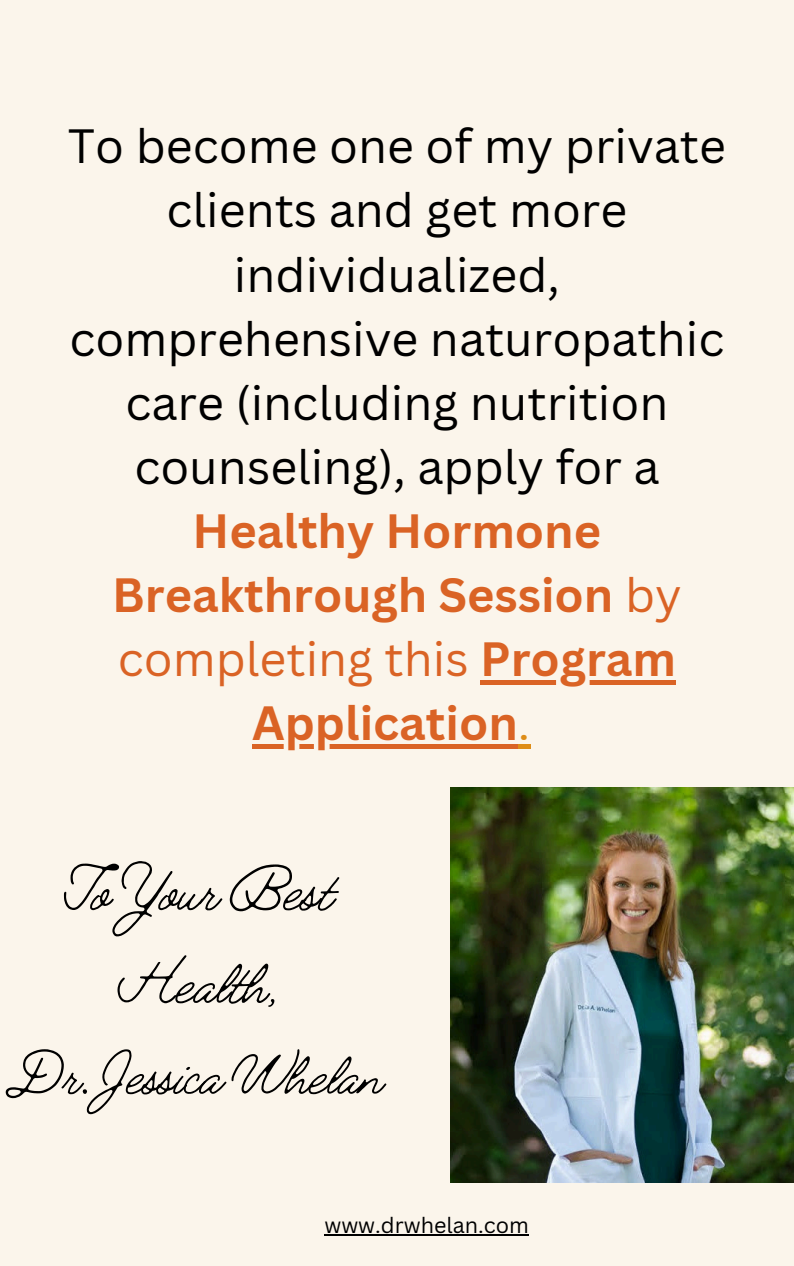
<style>
.page{position:relative;width:794px;height:1266px;background:#fff}
.page>*{position:absolute;margin:0;border:0;box-sizing:border-box;transform-origin:0 0}
.t1{font:300 67.43px/92.9px "Jimmy Script";color:#000;text-align:center}
.t2{font:300 64.5px "Jimmy Script";color:#000}
.t3{font:46.8px/64.1px "Canva Sans";color:#000;text-align:center}
.t4{font:700 46.8px "Canva Sans";color:#da6325}
.t5{font:21.6px "Canva Sans";color:#000}
.s1{font-weight:700;color:#da6325}
.s2{color:#da6325}
.s3{font-weight:400;color:#de8d17}
</style>
<div class="page">
<div style="left:0;top:0;width:793px;height:1266px;background:#fbf5eb"></div>
<svg style="left:480px;top:680px;width:195px;height:4px"></svg>
<svg style="left:252px;top:744px;width:173px;height:4px"></svg>
<hr style="left:425px;top:744px;width:92px;height:4px;background:#da6325">
<hr style="left:517px;top:744px;width:13px;height:4px;background:#de8d17">
<img style="left:450px;top:787px;width:343px;height:395px">
<hr style="left:324px;top:1234px;width:205px;height:1px;background:#000">
<h2 class="t3" style="left:68px;top:113px;width:659px">To become one of my private clients and get more individualized, comprehensive naturopathic care (including nutrition counseling), apply for a<br><span class="s1">Healthy Hormone<br>Breakthrough Session</span> <span class="s2">by completing this</span> <span class="s1">Program</span></h2>
<h1 class="t4" style="left:252px;top:690px;width:279px">Application<span class="s3">.</span></h1>
<h1 class="t1" style="left:63px;top:845px;width:271px">To Your Best<br>Health,</h1>
<h2 class="t2" style="left:12px;top:1034px;width:374px">Dr. Jessica Whelan</h2>
<p class="t5" style="left:324px;top:1209px;width:206px">www.drwhelan.com</p>
</div>
